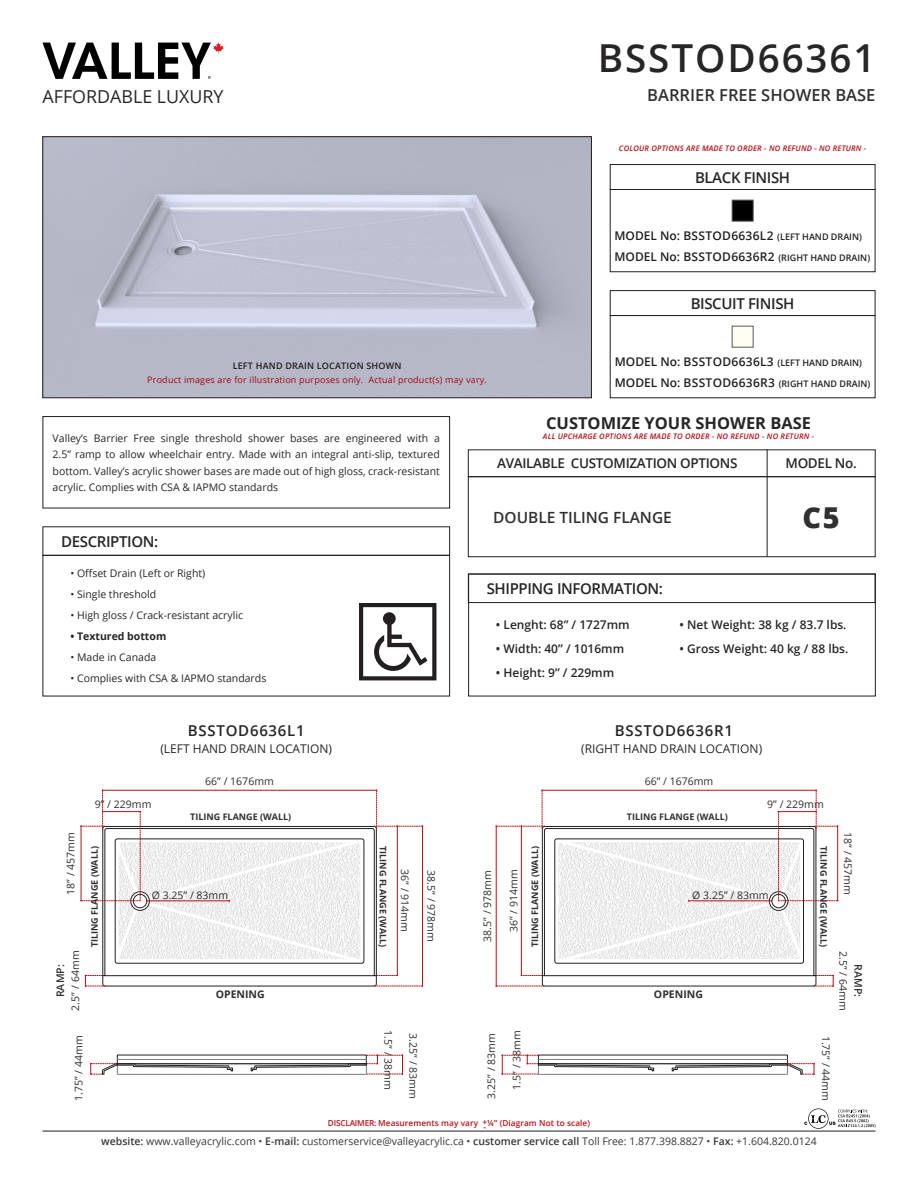
<style>
.page{position:relative;width:918px;height:1188px;background:#fff}
.page>*{position:absolute;margin:0;border:0;box-sizing:border-box;transform-origin:0 0}
.t1{font:600 38.55px "Open Sans";letter-spacing:.05em;color:#282526}
.t2{font:800 28.8px "Open Sans";color:#312f30}
.t3{font:17.85px "Open Sans";color:#282526}
.t4{font:700 16.5px "Open Sans";color:#282526}
.t5{font:600 16.5px "Open Sans";color:#312f30}
.t6{font:600 15.45px "Open Sans";color:#312f30}
.t7{font:600 15px "Open Sans";letter-spacing:-.025em;color:#282526}
.t8{font:600 15px "Open Sans";letter-spacing:.05em;color:#282526}
.t9{font:600 13.5px "Open Sans";letter-spacing:-.025em;color:#282526}
.t10{font:600 12px "Open Sans";letter-spacing:.025em;color:#231f20}
.t11{font:600 12px "Open Sans";color:#282526}
.t12{font:12px "Open Sans";color:#282526}
.t13{font:10.5px/16.5px "Open Sans";color:#282526;text-align:justify}
.t14{font:10.5px "Open Sans";color:#312f30}
.t15{font:10.5px "Open Sans";color:#383839}
.t16{font:700 10.5px "Open Sans";color:#282526}
.t17{font:700 10.5px "Open Sans";color:#312f30}
.t18{font:600 10.5px "Open Sans";letter-spacing:.01em;color:#312f30}
.t19{font:700 9px "Open Sans";color:#312f30}
.t20{font:9px "Open Sans";letter-spacing:.02em;color:#a70a12}
.t21{font:600 9px "Open Sans";letter-spacing:.02em;color:#231f20}
.t22{font:600 8.25px "Open Sans";letter-spacing:.01em;color:#bb1018}
.t23{font:italic 600 7.65px "Open Sans";letter-spacing:.025em;color:#b00d15}
.s1{font-size:9px}
.s2{font-weight:600}
</style>
<div class="page">
<hr style="left:43px;top:1131px;width:832px;height:1px;background:#231f20">
<svg style="left:43px;top:43px;width:181px;height:36px"></svg>
<svg style="left:804px;top:1108px;width:72px;height:21px"></svg>
<svg style="left:502px;top:1054px;width:313px;height:21px"></svg>
<svg style="left:90px;top:1054px;width:313px;height:21px"></svg>
<div style="left:468px;top:574px;width:407px;height:29px;border:1px solid #231f20"></div>
<div style="left:468px;top:574px;width:408px;height:122px;border:1px solid #231f20"></div>
<div style="left:610px;top:189px;width:265px;height:83px;border:1px solid #231f20"></div>
<div style="left:610px;top:290px;width:265px;height:26px;border:1px solid #231f20"></div>
<div style="left:610px;top:164px;width:265px;height:26px;border:1px solid #231f20"></div>
<div style="left:732px;top:200px;width:21px;height:21px;background:#000001;border:1px solid #57585a"></div>
<div style="left:732px;top:326px;width:21px;height:21px;background:#fffef2"></div>
<div style="left:468px;top:476px;width:407px;height:81px;border:1px solid #231f20"></div>
<hr style="left:767px;top:449px;width:1px;height:108px;background:#231f20">
<img style="left:44px;top:138px;width:546px;height:258px">
<div style="left:42px;top:136px;width:550px;height:262px;border:1px solid #231f20"></div>
<div style="left:43px;top:526px;width:407px;height:30px;border:1px solid #231f20"></div>
<div style="left:43px;top:416px;width:407px;height:92px;border:1px solid #231f20"></div>
<svg style="left:359px;top:603px;width:77px;height:77px"></svg>
<svg style="left:80px;top:789px;width:343px;height:198px"></svg>
<svg style="left:495px;top:789px;width:343px;height:198px"></svg>
<h3 class="t3" style="left:43px;top:84px;width:183px">AFFORDABLE LUXURY</h3>
<p class="t1" style="left:598px;top:32px;width:279px">BSSTOD66361</p>
<p class="t5" style="left:647px;top:83px;width:230px">BARRIER FREE SHOWER BASE</p>
<p class="t23" style="left:619px;top:143px;width:249px">COLOUR OPTIONS ARE MADE TO ORDER - NO REFUND - NO RETURN -</p>
<p class="t7" style="left:695px;top:167px;width:97px">BLACK FINISH</p>
<p class="t10" style="left:615px;top:228px;width:249px">MODEL No: BSSTOD6636L2 <span class="s1">(LEFT HAND DRAIN)</span></p>
<p class="t10" style="left:615px;top:249px;width:257px">MODEL No: BSSTOD6636R2 <span class="s1">(RIGHT HAND DRAIN)</span></p>
<p class="t7" style="left:691px;top:293px;width:105px">BISCUIT FINISH</p>
<p class="t21" style="left:233px;top:359px;width:170px">LEFT HAND DRAIN LOCATION SHOWN</p>
<p class="t20" style="left:147px;top:373px;width:341px">Product images are for illustration purposes only. Actual product(s) may vary.</p>
<p class="t13" style="left:53px;top:429px;width:389px">Valley’s Barrier Free single threshold shower bases are engineered with a 2.5” ramp to allow wheelchair entry. Made with an integral anti-slip, textured bottom. Valley’s acrylic shower bases are made out of high gloss, crack-resistant acrylic. Complies with CSA &amp; IAPMO standards</p>
<p class="t7" style="left:61px;top:531px;width:99px">DESCRIPTION:</p>
<p class="t10" style="left:615px;top:354px;width:249px">MODEL No: BSSTOD6636L3 <span class="s1">(LEFT HAND DRAIN)</span></p>
<p class="t10" style="left:615px;top:375px;width:257px">MODEL No: BSSTOD6636R3 <span class="s1">(RIGHT HAND DRAIN)</span></p>
<p class="t4" style="left:546px;top:411px;width:266px">CUSTOMIZE YOUR SHOWER BASE</p>
<p class="t23" style="left:543px;top:431px;width:273px">ALL UPCHARGE OPTIONS ARE MADE TO ORDER - NO REFUND - NO RETURN -</p>
<p class="t9" style="left:497px;top:454px;width:242px">AVAILABLE CUSTOMIZATION OPTIONS</p>
<p class="t9" style="left:786px;top:454px;width:73px">MODEL No.</p>
<p class="t6" style="left:493px;top:506px;width:180px">DOUBLE TILING FLANGE</p>
<p class="t2" style="left:803px;top:495px;width:39px">C5</p>
<p class="t13" style="left:70px;top:565px;width:136px">• Offset Drain (Left or Right)</p>
<p class="t13" style="left:70px;top:586px;width:87px">• Single threshold</p>
<p class="t13" style="left:70px;top:607px;width:174px">• High gloss / Crack-resistant acrylic</p>
<p class="t16" style="left:70px;top:629px;width:97px">• Textured bottom</p>
<p class="t13" style="left:70px;top:649px;width:87px">• Made in Canada</p>
<p class="t13" style="left:70px;top:670px;width:197px">• Complies with CSA &amp; IAPMO standards</p>
<p class="t7" style="left:487px;top:578px;width:178px">SHIPPING INFORMATION:</p>
<p class="t11" style="left:496px;top:617px;width:135px">• Lenght: 68” / 1727mm</p>
<p class="t11" style="left:496px;top:641px;width:130px">• Width: 40” / 1016mm</p>
<p class="t11" style="left:496px;top:665px;width:120px">• Height: 9” / 229mm</p>
<p class="t11" style="left:680px;top:617px;width:169px">• Net Weight: 38 kg / 83.7 lbs.</p>
<p class="t11" style="left:680px;top:641px;width:170px">• Gross Weight: 40 kg / 88 lbs.</p>
<p class="t8" style="left:188px;top:720px;width:118px">BSSTOD6636L1</p>
<p class="t8" style="left:615px;top:720px;width:120px">BSSTOD6636R1</p>
<p class="t12" style="left:160px;top:740px;width:173px">(LEFT HAND DRAIN LOCATION)</p>
<p class="t12" style="left:581px;top:740px;width:182px">(RIGHT HAND DRAIN LOCATION)</p>
<p class="t14" style="left:63px;top:895px;width:64px;rotate:-90deg">18” / 457mm</p>
<p class="t14" style="left:68px;top:1011px;width:62px;rotate:-90deg">2.5” / 64mm</p>
<p class="t18" style="left:53px;top:997px;width:35px;rotate:-90deg">RAMP:</p>
<p class="t14" style="left:95px;top:797px;width:58px">9” / 229mm</p>
<p class="t14" style="left:205px;top:774px;width:70px">66” / 1676mm</p>
<p class="t19" style="left:190px;top:810px;width:103px">TILING FLANGE (WALL)</p>
<p class="t14" style="left:645px;top:774px;width:70px">66” / 1676mm</p>
<p class="t19" style="left:627px;top:810px;width:103px">TILING FLANGE (WALL)</p>
<p class="t14" style="left:767px;top:797px;width:58px">9” / 229mm</p>
<p class="t19" style="left:390px;top:846px;width:103px;rotate:90deg">TILING FLANGE (WALL)</p>
<p class="t19" style="left:830px;top:846px;width:103px;rotate:90deg">TILING FLANGE (WALL)</p>
<p class="t19" style="left:88px;top:947px;width:103px;rotate:-90deg">TILING FLANGE (WALL)</p>
<p class="t19" style="left:528px;top:947px;width:103px;rotate:-90deg">TILING FLANGE (WALL)</p>
<p class="t14" style="left:412px;top:869px;width:64px;rotate:90deg">36” / 914mm</p>
<p class="t14" style="left:438px;top:870px;width:73px;rotate:90deg">38.5” / 978mm</p>
<p class="t14" style="left:507px;top:932px;width:64px;rotate:-90deg">36” / 914mm</p>
<p class="t14" style="left:480px;top:942px;width:73px;rotate:-90deg">38.5” / 978mm</p>
<p class="t14" style="left:152px;top:888px;width:78px">Ø 3.25” / 83mm</p>
<p class="t14" style="left:692px;top:888px;width:78px">Ø 3.25” / 83mm</p>
<p class="t17" style="left:216px;top:987px;width:50px">OPENING</p>
<p class="t17" style="left:654px;top:987px;width:50px">OPENING</p>
<p class="t14" style="left:395px;top:1030px;width:61px;rotate:90deg">1.5” / 38mm</p>
<p class="t14" style="left:72px;top:1101px;width:67px;rotate:-90deg">1.75” / 44mm</p>
<p class="t14" style="left:421px;top:1033px;width:67px;rotate:90deg">3.25” / 83mm</p>
<p class="t14" style="left:484px;top:1099px;width:67px;rotate:-90deg">3.25” / 83mm</p>
<p class="t14" style="left:509px;top:1090px;width:61px;rotate:-90deg">1.5” / 38mm</p>
<p class="t14" style="left:833px;top:1036px;width:67px;rotate:90deg">1.75” / 44mm</p>
<p class="t22" style="left:483px;top:1116px;width:6px">+</p>
<p class="t22" style="left:328px;top:1118px;width:264px">DISCLAIMER: Measurements may vary ¼” (Diagram Not to scale)</p>
<p class="t22" style="left:484px;top:1121px;width:4px">-</p>
<p class="t15" style="left:101px;top:1134px;width:717px"><span class="s2">website:</span> www.valleyacrylic.com • <span class="s2">E-mail:</span> customerservice@valleyacrylic.ca • <span class="s2">customer service call</span> Toll Free: 1.877.398.8827 • <span class="s2">Fax:</span> +1.604.820.0124</p>
<p class="t14" style="left:855px;top:832px;width:64px;rotate:90deg">18” / 457mm</p>
<p class="t14" style="left:850px;top:951px;width:62px;rotate:90deg">2.5” / 64mm</p>
<p class="t18" style="left:865px;top:964px;width:35px;rotate:90deg">RAMP:</p>
</div>
